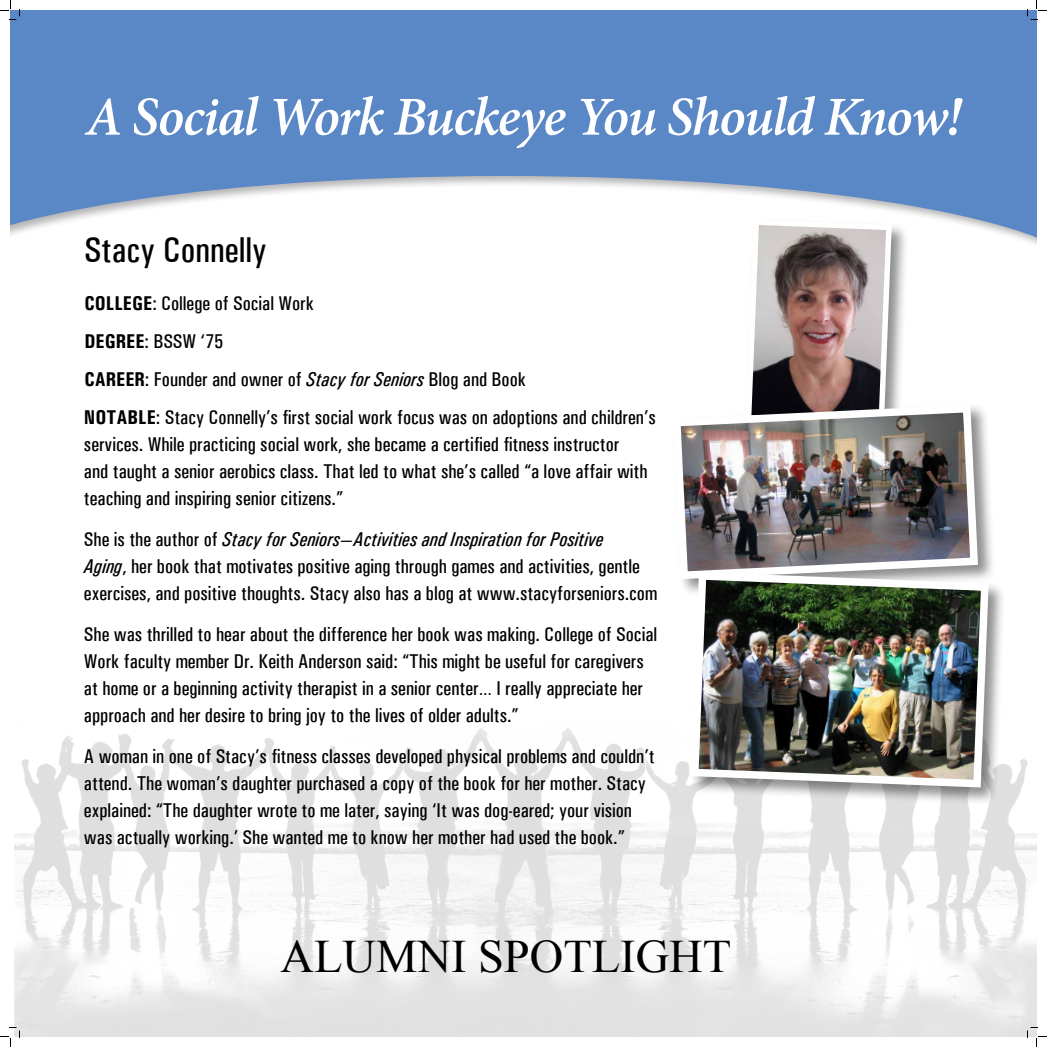
<style>
.page{position:relative;width:1047px;height:1047px;background:#fff}
.page>*{position:absolute;margin:0;border:0;box-sizing:border-box;transform-origin:0 0}
.t1{font:italic 600 55px "Minion Pro";letter-spacing:-.03em;color:#fff}
.t2{font:46.5px "Times New Roman";color:#000}
.t3{font:500 condensed 36px "Univers";color:#000}
.t4{font:500 condensed 20px/27px "Univers";color:#000}
.s1{font-weight:700}
.s2{font-style:italic}
</style>
<div class="page">
<svg style="left:10px;top:10px;width:1026px;height:234px;fill:#5a87c6"></svg>
<img style="left:14px;top:728px;width:1022px;height:308px">
<div style="left:744px;top:217px;width:166px;height:227px;background:#000;opacity:.45"></div>
<svg style="left:743px;top:216px;width:152px;height:185px"></svg>
<div style="left:671px;top:403px;width:325px;height:194px;background:#000;opacity:.45"></div>
<img style="left:671px;top:401px;width:311px;height:182px">
<div style="left:689px;top:570px;width:318px;height:235px;background:#000;opacity:.45"></div>
<img style="left:687px;top:568px;width:306px;height:223px">
<svg style="left:0;top:0;width:20px;height:20px"></svg>
<svg style="left:0;top:1027px;width:20px;height:20px"></svg>
<svg style="left:1027px;top:0;width:20px;height:20px"></svg>
<svg style="left:1027px;top:1027px;width:20px;height:20px"></svg>
<h1 class="t1" style="left:86px;top:78px;width:877px">A Social Work Buckeye You Should Know!</h1>
<h3 class="t3" style="left:84px;top:228px;width:184px">Stacy Connelly</h3>
<p class="t4" style="left:84px;top:285px;width:573px;line-height:38px"><span class="s1">COLLEGE</span>: College of Social Work<br><span class="s1">DEGREE</span>: BSSW ‘75<br><span class="s1">CAREER</span>: Founder and owner of <span class="s2">Stacy for Seniors</span> Blog and Book<br><span class="s1">NOTABLE</span>: Stacy Connelly’s first social work focus was on adoptions and children’s</p>
<p class="t4" style="left:84px;top:431px;width:565px">services. While practicing social work, she became a certified fitness instructor and taught a senior aerobics class. That led to what she’s called “a love affair with teaching and inspiring senior citizens.”</p>
<p class="t4" style="left:84px;top:526px;width:575px">She is the author of <span class="s2">Stacy for Seniors—Activities and Inspiration for Positive<br>Aging</span>, her book that motivates positive aging through games and activities, gentle exercises, and positive thoughts. Stacy also has a blog at www.stacyforseniors.com</p>
<p class="t4" style="left:84px;top:621px;width:575px">She was thrilled to hear about the difference her book was making. College of Social Work faculty member Dr. Keith Anderson said: “This might be useful for caregivers at home or a beginning activity therapist in a senior center… I really appreciate her approach and her desire to bring joy to the lives of older adults.”</p>
<p class="t4" style="left:84px;top:743px;width:572px">A woman in one of Stacy’s fitness classes developed physical problems and couldn’t attend. The woman’s daughter purchased a copy of the book for her mother. Stacy explained: “The daughter wrote to me later, saying ‘It was dog-eared; your vision was actually working.’ She wanted me to know her mother had used the book.”</p>
<h2 class="t2" style="left:281px;top:925px;width:452px">ALUMNI SPOTLIGHT</h2>
</div>
